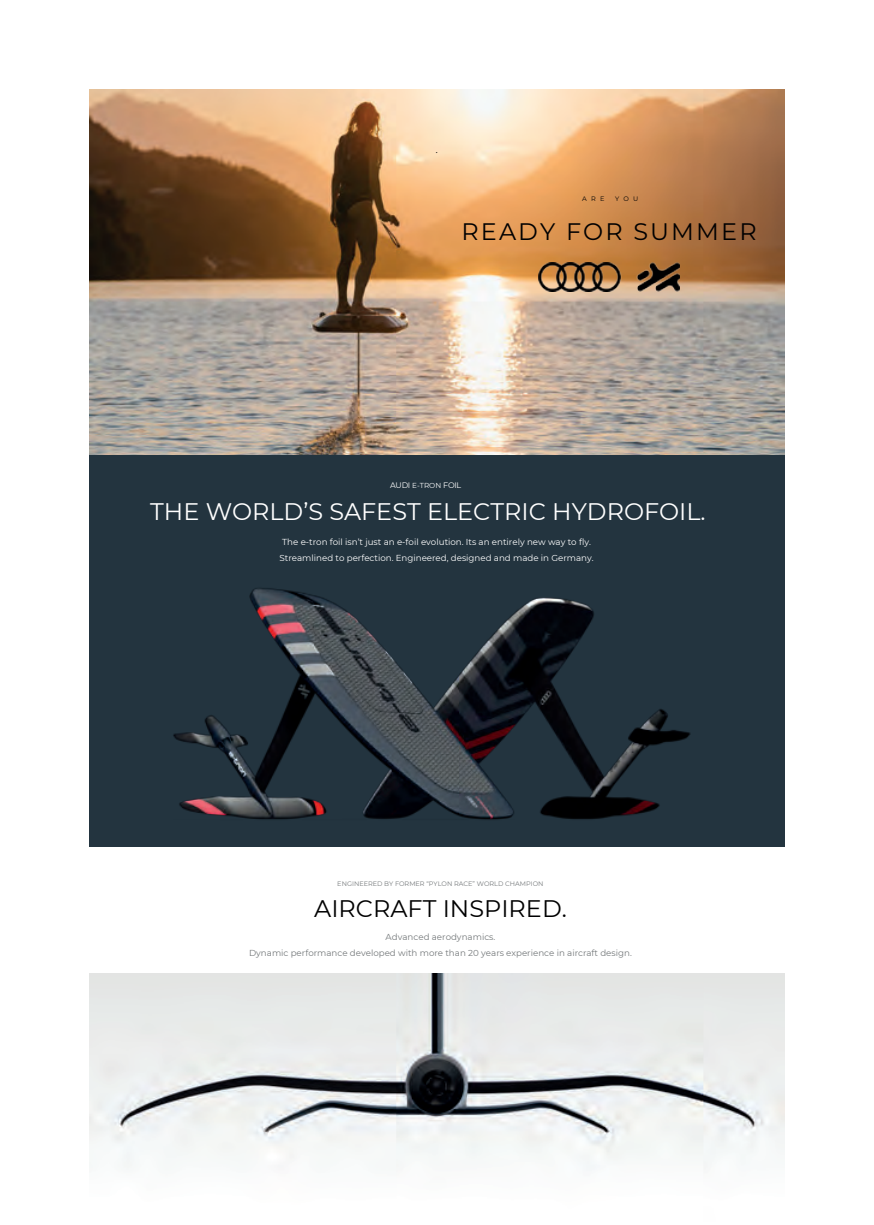
<style>
.page{position:relative;width:874px;height:1225px;background:#fff}
.page>*{position:absolute;margin:0;border:0;box-sizing:border-box;transform-origin:0 0}
.t1{font:23.8px "Montserrat";color:#fff}
.t2{font:23.8px "Montserrat";color:#000001}
.t3{font:23.8px "Montserrat";letter-spacing:.09em;color:#000001}
.t4{font:8.6px/16px "Montserrat";color:#fff;text-align:center}
.t5{font:8.6px/16px "Montserrat";color:#74787a;text-align:center}
.t6{font:300 8.6px "Montserrat";color:#000001}
.t7{font:8px "Montserrat";letter-spacing:-.035em;color:#fff}
.t8{font:6.6px "Montserrat";color:#74787a}
.t9{font:6.6px "Montserrat";letter-spacing:.665em;color:#000001}
.s1{font-size:7.2px}
</style>
<div class="page">
<img style="left:89px;top:89px;width:695px;height:366px">
<img style="left:538px;top:263px;width:141px;height:28px">
<div style="left:89px;top:456px;width:695px;height:391px;background:#23343f"></div>
<img style="left:173px;top:588px;width:518px;height:232px">
<img style="left:89px;top:973px;width:695px;height:198px">
<p class="t6" style="left:435px;top:145px;width:3px">.</p>
<p class="t9" style="left:582px;top:194px;width:24px">ARE</p>
<p class="t9" style="left:614px;top:194px;width:25px">YOU</p>
<h1 class="t3" style="left:461px;top:215px;width:297px">READY FOR SUMMER</h1>
<p class="t7" style="left:390px;top:480px;width:73px">AUDI <span class="s1">E-TRON</span> FOIL</p>
<h1 class="t1" style="left:150px;top:495px;width:556px">THE WORLD’S SAFEST ELECTRIC HYDROFOIL.</h1>
<p class="t4" style="left:279px;top:533px;width:315px">The e-tron foil isn’t just an e-foil evolution. Its an entirely new way to fly.<br>Streamlined to perfection. Engineered, designed and made in Germany.</p>
<p class="t8" style="left:337px;top:879px;width:208px">ENGINEERED BY FORMER “PYLON RACE” WORLD CHAMPION</p>
<h1 class="t2" style="left:314px;top:892px;width:254px">AIRCRAFT INSPIRED.</h1>
<p class="t5" style="left:249px;top:929px;width:384px">Advanced aerodynamics.<br>Dynamic performance developed with more than 20 years experience in aircraft design.</p>
</div>
